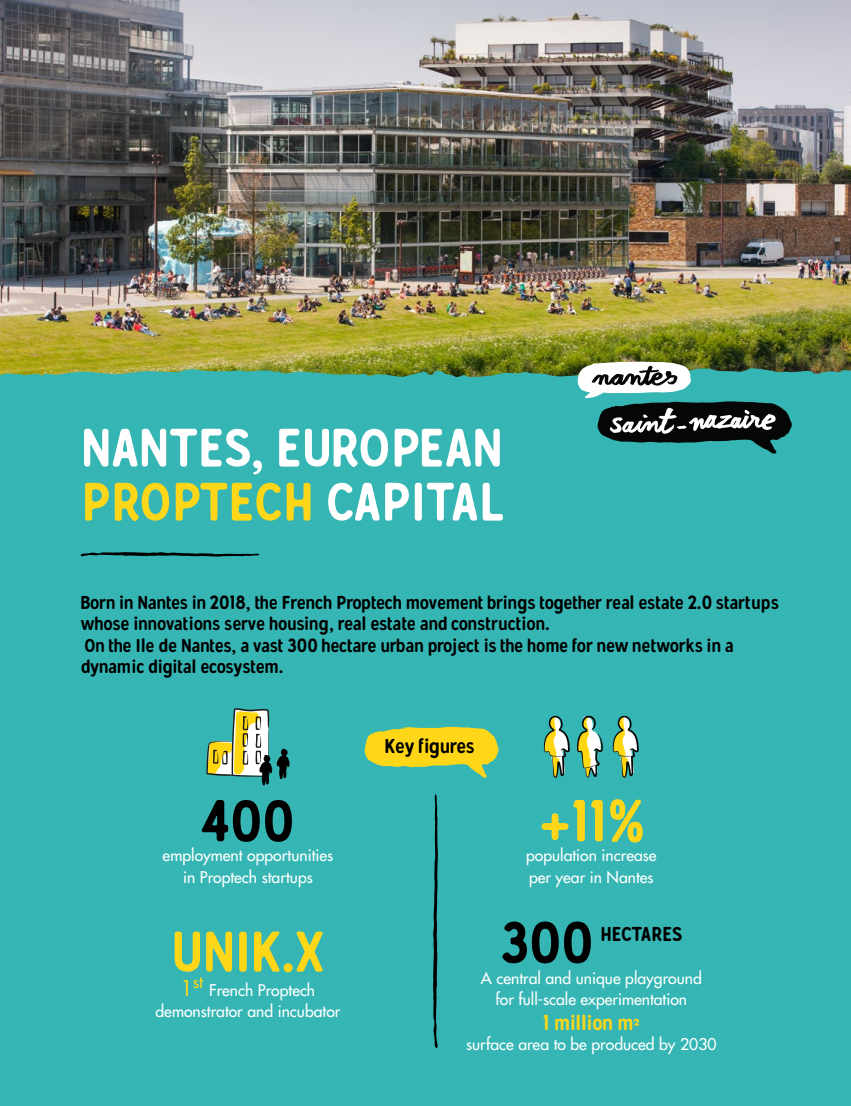
<style>
.page{position:relative;width:851px;height:1106px;background:#fff}
.page>*{position:absolute;margin:0;border:0;box-sizing:border-box;transform-origin:0 0}
.t1{font:57.3px "Gunnar";color:#ffd618}
.t2{font:57.3px "Gunnar";color:#000}
.t3{font:54px/54px "Gunnar";color:#fff}
.t4{font:21px "Gunnar";color:#ffd618}
.t5{font:20.1px "Gunnar";letter-spacing:-.02em;color:#000}
.t6{font:20.1px "Gunnar";color:#000}
.t7{font:18.75px/21.5px "Gunnar";letter-spacing:-.01em;color:#000}
.t8{font:500 16.5px "Futura Std";color:#ffd618}
.t9{font:500 15.75px/21.5px "Futura Std";color:#fff;text-align:center}
.s1{color:#ffd618}
.s2{font-size:21px}
.s3{font-family:"Futura Std";font-weight:700;font-size:14.4px}
</style>
<div class="page">
<img style="left:0;top:0;width:850px;height:367px">
<div style="left:0;top:367px;width:850px;height:739px;background:#35b6b4"></div>
<svg style="left:216px;top:0;width:6px;height:8px"></svg>
<svg style="left:577px;top:361px;width:215px;height:93px"></svg>
<svg style="left:364px;top:726px;width:134px;height:52px;background:#bfcb48"></svg>
<svg style="left:81px;top:552px;width:178px;height:5px"></svg>
<svg style="left:433px;top:794px;width:5px;height:254px"></svg>
<svg style="left:206px;top:708px;width:84px;height:77px"></svg>
<svg style="left:543px;top:715px;width:26px;height:63px"></svg>
<svg style="left:612px;top:715px;width:26px;height:63px"></svg>
<svg style="left:576px;top:715px;width:27px;height:63px"></svg>
<h2 class="t3" style="left:81px;top:421px;width:425px">NANTES, EUROPEAN<br><span class="s1">PROPTECH</span> CAPITAL</h2>
<p class="t7" style="left:81px;top:591px;width:699px">Born in Nantes in 2018, the French Proptech movement brings together real estate 2.0 startups whose innovations serve housing, real estate and construction.<br>On the Ile de Nantes, a vast 300 hectare urban project is the home for new networks in a dynamic digital ecosystem.</p>
<h1 class="t2" style="left:201px;top:785px;width:95px">400</h1>
<p class="t9" style="left:163px;top:845px;width:172px">employment opportunities in Proptech startups</p>
<h1 class="t1" style="left:172px;top:916px;width:153px">UNIK.X</h1>
<p class="t8" style="left:181px;top:971px;width:24px"><span class="s2">1</span>st</p>
<p class="t9" style="left:155px;top:979px;width:186px;text-align:left;text-indent:54px">French Proptech demonstrator and incubator</p>
<p class="t5" style="left:385px;top:733px;width:91px">Key figures</p>
<h1 class="t1" style="left:537px;top:785px;width:109px">+11%</h1>
<p class="t9" style="left:526px;top:845px;width:132px;text-align:left">population increase per year in Nantes</p>
<h1 class="t2" style="left:500px;top:907px;width:94px">300</h1>
<p class="t6" style="left:600px;top:921px;width:83px">HECTARES</p>
<p class="t9" style="left:480px;top:967px;width:222px;line-height:21px">A central and unique playground for full-scale experimentation</p>
<p class="t4" style="left:543px;top:1010px;width:97px">1 million m<span class="s3">²</span></p>
<p class="t9" style="left:466px;top:1034px;width:252px">surface area to be produced by 2030</p>
</div>
